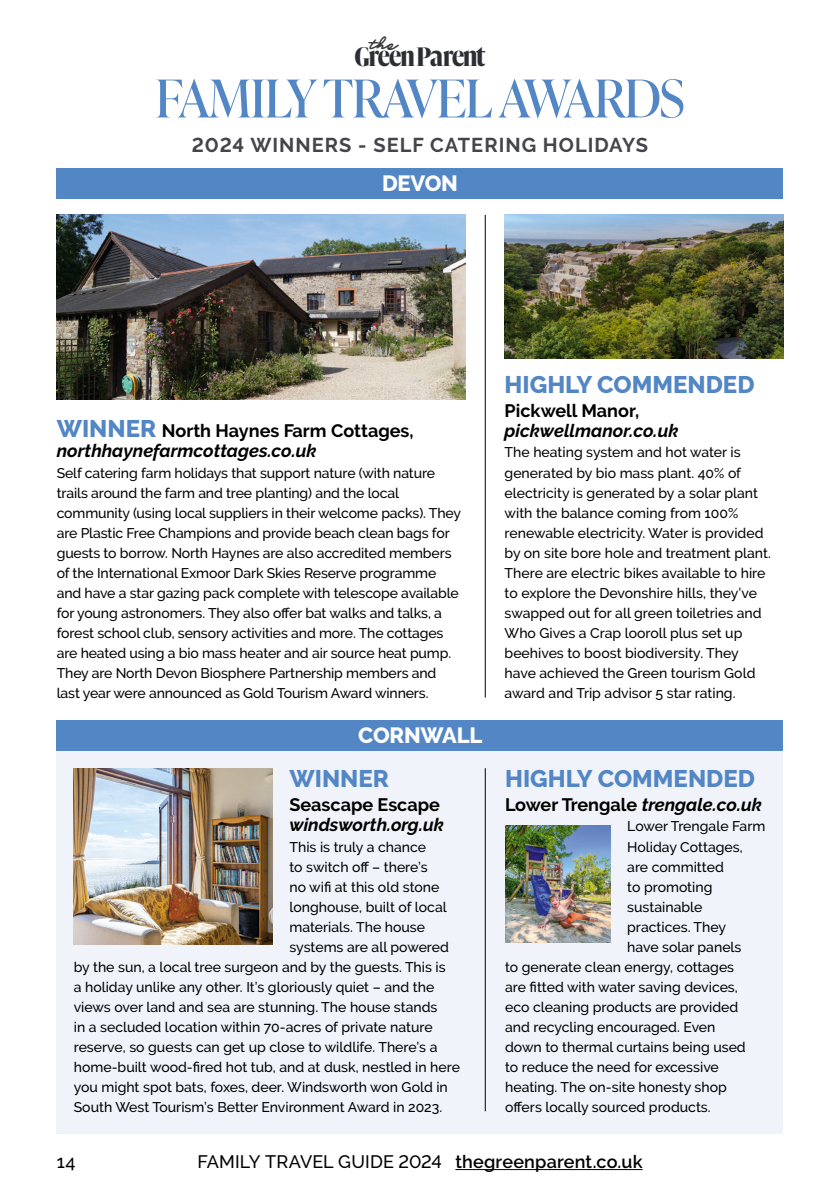
<style>
.page{position:relative;width:840px;height:1191px;background:#fff}
.page>*{position:absolute;margin:0;border:0;box-sizing:border-box;transform-origin:0 0}
.t1{font:52px "Ivy Presto Display";letter-spacing:-.02em;color:#5386c5}
.t2{font:700 30.6px "Gliko Modern Narrow L";letter-spacing:-.04em;color:#2c2e34}
.t3{font:800 24px "Raleway";color:#5386c5}
.t4{font:800 22px "Raleway";letter-spacing:-.01em;color:#fff}
.t5{font:700 20px "Raleway";letter-spacing:.05em;color:#44454b}
.t6{font:19.8px "Mix Palmer";color:#3a3a39}
.t7{font:italic 700 18px/20px "Raleway";color:#000}
.t8{font:500 18px "Raleway";letter-spacing:.005em;color:#000}
.t9{font:700 18px "Raleway";color:#000}
.t10{font:500 14px/20px "Raleway";color:#000}
.s1{font-weight:800;font-style:normal;font-size:24px;color:#5386c5}
.s2{font-style:normal}
.s3{font-weight:600}
</style>
<div class="page">
<hr style="left:455px;top:1169px;width:187px;height:1px;background:#000">
<div style="left:57px;top:727px;width:725px;height:407px;background:#f0f4fa"></div>
<img style="left:57px;top:215px;width:408px;height:184px">
<img style="left:504px;top:215px;width:278px;height:143px">
<img style="left:74px;top:769px;width:198px;height:175px">
<img style="left:505px;top:825px;width:105px;height:117px">
<div style="left:57px;top:168px;width:725px;height:31px;background:#5386c5"></div>
<div style="left:57px;top:720px;width:725px;height:31px;background:#5386c5"></div>
<hr style="left:484px;top:768px;width:1px;height:343px;background:#000">
<hr style="left:484px;top:215px;width:1px;height:482px;background:#000">
<h3 class="t6" style="left:371px;top:28px;width:28px">the</h3>
<h2 class="t2" style="left:354px;top:43px;width:133px">Green Parent</h2>
<h1 class="t1" style="left:155px;top:61px;width:530px">FAMILY TRAVEL AWARDS</h1>
<h3 class="t5" style="left:192px;top:133px;width:457px">2024 WINNERS - SELF CATERING HOLIDAYS</h3>
<h3 class="t4" style="left:382px;top:171px;width:77px">DEVON</h3>
<p class="t7" style="left:57px;top:421px;width:358px"><span class="s1">WINNER</span> <span class="s2">North Haynes Farm Cottages, </span>northhaynefarmcottages.co.uk</p>
<p class="t10" style="left:57px;top:462px;width:405px">Self catering farm holidays that support nature (with nature trails around the farm and tree planting) and the local community (using local suppliers in their welcome packs). They are Plastic Free Champions and provide beach clean bags for guests to borrow. North Haynes are also accredited members of the International Exmoor Dark Skies Reserve programme and have a star gazing pack complete with telescope available for young astronomers. They also offer bat walks and talks, a forest school club, sensory activities and more. The cottages are heated using a bio mass heater and air source heat pump.<br>They are North Devon Biosphere Partnership members and last year were announced as Gold Tourism Award winners.</p>
<h3 class="t4" style="left:358px;top:722px;width:125px">CORNWALL</h3>
<h3 class="t3" style="left:289px;top:765px;width:101px">WINNER</h3>
<p class="t9" style="left:289px;top:795px;width:152px">Seascape Escape</p>
<p class="t7" style="left:289px;top:815px;width:156px">windsworth.org.uk</p>
<p class="t10" style="left:289px;top:836px;width:138px">This is truly a chance</p>
<p class="t10" style="left:289px;top:856px;width:140px">to switch off – there’s</p>
<p class="t10" style="left:289px;top:876px;width:151px">no wifi at this old stone</p>
<p class="t10" style="left:289px;top:896px;width:159px">longhouse, built of local</p>
<p class="t10" style="left:289px;top:916px;width:137px">materials. The house</p>
<p class="t10" style="left:289px;top:936px;width:161px">systems are all powered</p>
<p class="t10" style="left:74px;top:956px;width:373px">by the sun, a local tree surgeon and by the guests. This is</p>
<p class="t10" style="left:74px;top:976px;width:362px">a holiday unlike any other. It’s gloriously quiet – and the</p>
<p class="t10" style="left:74px;top:996px;width:365px">views over land and sea are stunning. The house stands</p>
<p class="t10" style="left:74px;top:1016px;width:360px">in a secluded location within 70-acres of private nature</p>
<p class="t10" style="left:74px;top:1036px;width:365px">reserve, so guests can get up close to wildlife. There’s a</p>
<p class="t10" style="left:74px;top:1056px;width:387px">home-built wood-fired hot tub, and at dusk, nestled in here</p>
<p class="t10" style="left:74px;top:1076px;width:375px">you might spot bats, foxes, deer. Windsworth won Gold in</p>
<p class="t10" style="left:74px;top:1096px;width:370px">South West Tourism’s Better Environment Award in 2023.</p>
<h3 class="t3" style="left:504px;top:371px;width:251px">HIGHLY COMMENDED</h3>
<p class="t9" style="left:504px;top:401px;width:136px">Pickwell Manor,</p>
<p class="t7" style="left:504px;top:421px;width:175px">pickwellmanor.co.uk</p>
<p class="t10" style="left:504px;top:442px;width:267px">The heating system and hot water is generated by bio mass plant. 40% of electricity is generated by a solar plant with the balance coming from 100% renewable electricity. Water is provided by on site bore hole and treatment plant.<br>There are electric bikes available to hire to explore the Devonshire hills, they’ve swapped out for all green toiletries and Who Gives a Crap looroll plus set up beehives to boost biodiversity. They have achieved the Green tourism Gold award and Trip advisor 5 star rating.</p>
<h3 class="t3" style="left:505px;top:765px;width:251px">HIGHLY COMMENDED</h3>
<p class="t7" style="left:505px;top:795px;width:258px"><span class="s2">Lower Trengale</span> trengale.co.uk</p>
<p class="t10" style="left:627px;top:816px;width:139px">Lower Trengale Farm</p>
<p class="t10" style="left:627px;top:836px;width:117px">Holiday Cottages,</p>
<p class="t10" style="left:627px;top:856px;width:98px">are committed</p>
<p class="t10" style="left:627px;top:876px;width:87px">to promoting</p>
<p class="t10" style="left:627px;top:896px;width:77px">sustainable</p>
<p class="t10" style="left:627px;top:916px;width:100px">practices. They</p>
<p class="t10" style="left:627px;top:936px;width:116px">have solar panels</p>
<p class="t10" style="left:505px;top:956px;width:230px">to generate clean energy, cottages</p>
<p class="t10" style="left:505px;top:976px;width:234px">are fitted with water saving devices,</p>
<p class="t10" style="left:505px;top:996px;width:234px">eco cleaning products are provided</p>
<p class="t10" style="left:505px;top:1016px;width:212px">and recycling encouraged. Even</p>
<p class="t10" style="left:505px;top:1036px;width:242px">down to thermal curtains being used</p>
<p class="t10" style="left:505px;top:1056px;width:215px">to reduce the need for excessive</p>
<p class="t10" style="left:505px;top:1076px;width:223px">heating. The on-site honesty shop</p>
<p class="t10" style="left:505px;top:1096px;width:207px">offers locally sourced products.</p>
<p class="t8" style="left:57px;top:1151px;width:20px">14</p>
<p class="t8" style="left:197px;top:1151px;width:446px">FAMILY TRAVEL GUIDE 2024 <span class="s3">thegreenparent.co.uk</span></p>
</div>
